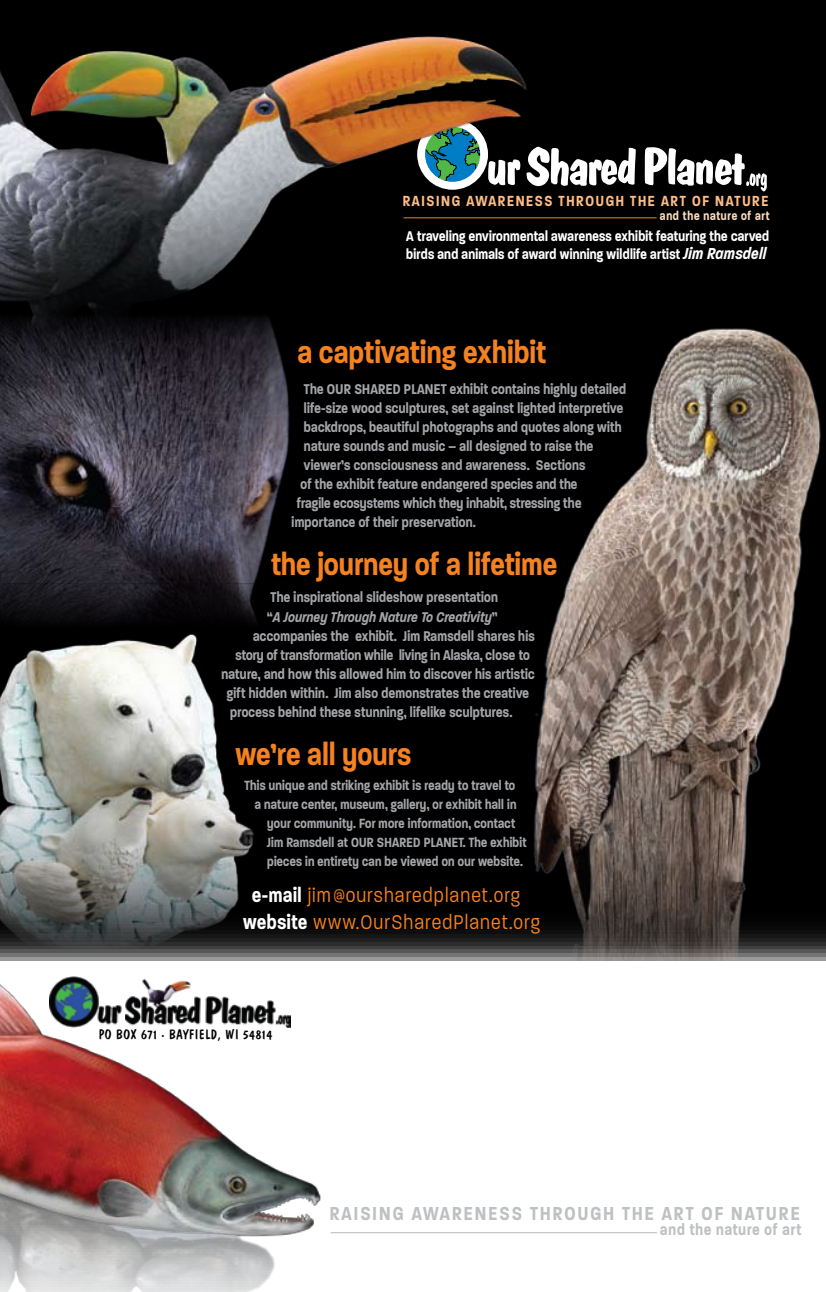
<style>
.page{position:relative;width:826px;height:1292px;background:#fff}
.page>*{position:absolute;margin:0;border:0;box-sizing:border-box;transform-origin:0 0}
.t1{font:600 41.3px "Paralucent Condensed";color:#f58220}
.t2{font:300 26.78px/26.8px "Paralucent Condensed";letter-spacing:.05em;color:#f58220;text-align:center}
.t3{font:600 25.38px "Paralucent Condensed";letter-spacing:.07em;color:#bec0c2}
.t4{font:600 21.18px "Paralucent Condensed";letter-spacing:.03em;color:#bec0c2}
.t5{font:600 19.78px "Paralucent Condensed";letter-spacing:.07em;color:#fcbc86}
.t6{font:600 19.07px "Paralucent Condensed";color:#a3a5a8}
.t7{font:italic 600 19.07px "Paralucent Condensed";color:#a3a5a8}
.t8{font:600 18.9px/18px "Paralucent Condensed";color:#fff}
.t9{font:600 18.03px "Paralucent Condensed";color:#a3a5a8}
.t10{font:600 16.45px "Paralucent Condensed";letter-spacing:.03em;color:#fedcbd}
.t11{font:13.83px "Dom Casual";color:#000}
.s1{font-style:italic;font-size:21.35px}
.s2{font-style:normal}
.s3{font-weight:600;color:#fff}
.s4{font-size:20.12px}
</style>
<div class="page">
<div style="left:0;top:0;width:825px;height:960px;background:#000"></div>
<svg style="left:552px;top:147px;width:83px;height:39px"></svg>
<svg style="left:644px;top:147px;width:122px;height:44px"></svg>
<img style="left:501px;top:328px;width:324px;height:632px">
<img style="left:0;top:329px;width:290px;height:219px">
<img style="left:0;top:36px;width:552px;height:293px">
<img style="left:0;top:548px;width:477px;height:744px">
<hr style="left:403px;top:217px;width:253px;height:1px;background:#f58220">
<hr style="left:330px;top:1232px;width:327px;height:1px;background:#bcbdc0">
<p class="t5" style="left:402px;top:190px;width:367px">raising awareness through the art of nature</p>
<p class="t10" style="left:659px;top:207px;width:111px">and the nature of art</p>
<p class="t8" style="left:406px;top:226px;width:364px">A traveling environmental awareness exhibit featuring the carved birds and animals of award winning wildlife artist <span class="s1">Jim Ramsdell</span></p>
<h1 class="t1" style="left:298px;top:330px;width:250px">a captivating exhibit</h1>
<p class="t6" style="left:304px;top:379px;width:324px">The Our Shared Planet exhibit contains highly detailed</p>
<p class="t6" style="left:304px;top:398px;width:321px">life-size wood sculptures, set against lighted interpretive</p>
<p class="t6" style="left:304px;top:417px;width:319px">backdrops, beautiful photographs and quotes along with</p>
<p class="t6" style="left:304px;top:436px;width:291px">nature sounds and music – all designed to raise the</p>
<p class="t6" style="left:304px;top:455px;width:283px">viewer’s consciousness and awareness. Sections</p>
<p class="t6" style="left:300px;top:474px;width:279px">of the exhibit feature endangered species and the</p>
<p class="t6" style="left:297px;top:493px;width:286px">fragile ecosystems which they inhabit, stressing the</p>
<p class="t6" style="left:291px;top:512px;width:186px">importance of their preservation.</p>
<h1 class="t1" style="left:271px;top:542px;width:287px">the journey of a lifetime</h1>
<p class="t6" style="left:270px;top:587px;width:229px">The inspirational slideshow presentation</p>
<p class="t7" style="left:267px;top:606px;width:232px"><span class="s2">“</span>A Journey Through Nature To Creativity<span class="s2">”</span></p>
<p class="t6" style="left:253px;top:625px;width:283px">accompanies the exhibit. Jim Ramsdell shares his</p>
<p class="t6" style="left:235px;top:644px;width:296px">story of transformation while living in Alaska, close to</p>
<p class="t6" style="left:221px;top:663px;width:315px">nature, and how this allowed him to discover his artistic</p>
<p class="t6" style="left:227px;top:682px;width:304px">gift hidden within. Jim also demonstrates the creative</p>
<p class="t6" style="left:230px;top:701px;width:284px">process behind these stunning, lifelike sculptures.</p>
<h1 class="t1" style="left:235px;top:732px;width:178px">we’re all yours</h1>
<p class="t9" style="left:244px;top:775px;width:272px">This unique and striking exhibit is ready to travel to</p>
<p class="t9" style="left:255px;top:795px;width:263px">a nature center, museum, gallery, or exhibit hall in</p>
<p class="t9" style="left:267px;top:814px;width:249px">your community. For more information, contact</p>
<p class="t9" style="left:267px;top:833px;width:261px">Jim Ramsdell at OUR SHARED PLANET. The exhibit</p>
<p class="t9" style="left:267px;top:852px;width:257px">pieces in entirety can be viewed on our website.</p>
<h2 class="t2" style="left:243px;top:881px;width:298px"><span class="s3">e-mail</span> jim<span class="s4">@</span>oursharedplanet.org <span class="s3">website</span> www.OurSharedPlanet.org</h2>
<p class="t11" style="left:98px;top:1026px;width:176px">PO BOX 671 · BAYFIELD, WI 54814</p>
<h3 class="t3" style="left:329px;top:1199px;width:471px">raising awareness through the art of nature</h3>
<p class="t4" style="left:660px;top:1218px;width:143px">and the nature of art</p>
</div>
